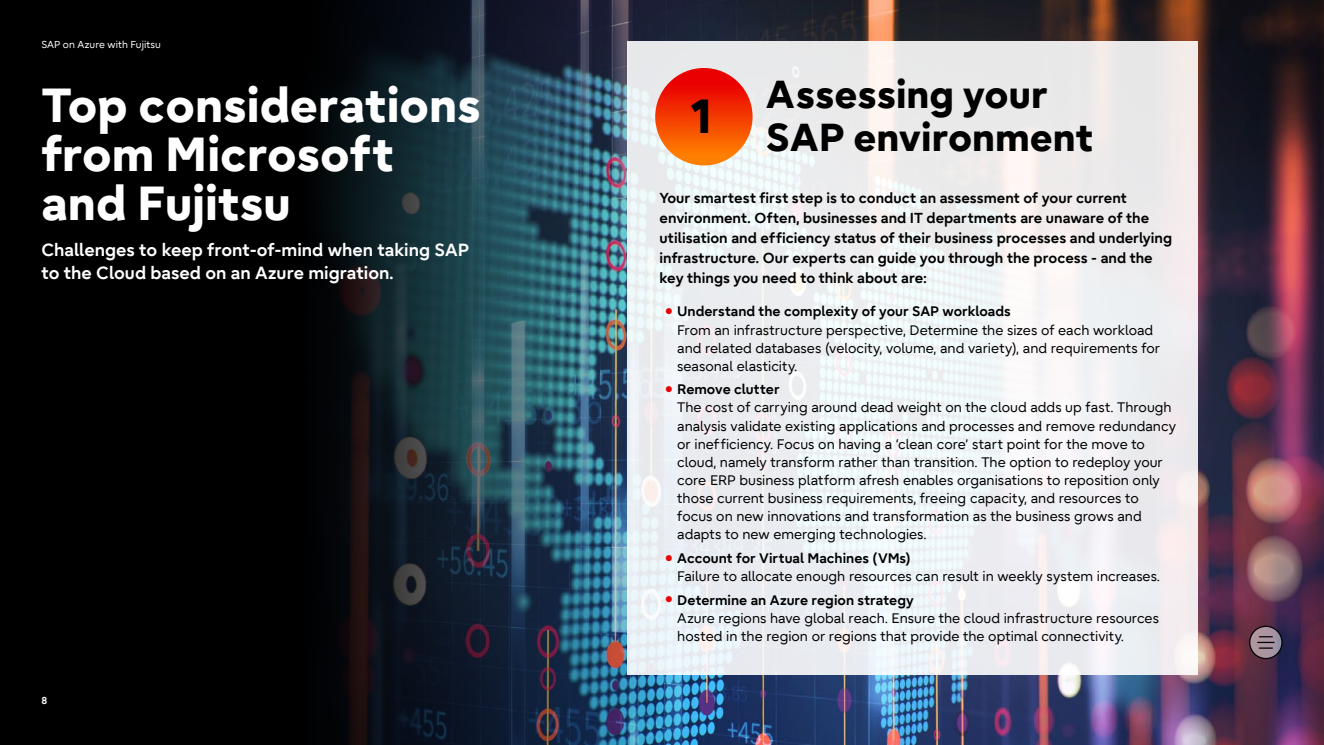
<style>
.page{position:relative;width:1324px;height:745px;background:#fff}
.page>*{position:absolute;margin:0;border:0;box-sizing:border-box;transform-origin:0 0}
.t1{font:800 47.5px/48.8px "Fujitsu Infinity Pro";color:#fff}
.t2{font:800 47.5px "Fujitsu Infinity Pro";color:#000}
.t3{font:800 38.75px/42.5px "Fujitsu Infinity Pro";color:#000}
.t4{font:700 17.5px/22.5px "Fujitsu Infinity Pro";color:#fff}
.t5{font:700 14.38px/20px "Fujitsu Infinity Pro";color:#000}
.t6{font:13.75px/18.1px "Fujitsu Infinity Pro";color:#000}
.t7{font:10px "Fujitsu Infinity Pro";color:#fff}
.t8{font:700 10px "Fujitsu Infinity Pro";color:#fff}
.s1{font-family:"Tahoma";color:#ea0000}
.s2{font-weight:700}
</style>
<div class="page">
<img style="left:0;top:0;width:1323px;height:744px">
<svg style="left:627px;top:41px;width:571px;height:633px;fill:#ecedf0"></svg>
<div style="left:655px;top:68px;width:97px;height:97px;background:linear-gradient(to bottom,#e70003,#ff8900);border-radius:49px"></div>
<svg style="left:1249px;top:626px;width:32px;height:32px"></svg>
<div style="left:1249px;top:625px;width:33px;height:33px;border:1px solid #000;border-radius:50%"></div>
<svg style="left:1257px;top:635px;width:17px;height:13px"></svg>
<p class="t7" style="left:41px;top:38px;width:121px">SAP on Azure with Fujitsu</p>
<h1 class="t1" style="left:41px;top:80px;width:441px">Top considerations from Microsoft and Fujitsu</h1>
<p class="t4" style="left:41px;top:239px;width:429px">Challenges to keep front-of-mind when taking SAP to the Cloud based on an Azure migration.</p>
<p class="t8" style="left:41px;top:693px;width:7px">8</p>
<h1 class="t2" style="left:691px;top:85px;width:22px">1</h1>
<h2 class="t3" style="left:766px;top:73px;width:329px">Assessing your<br>SAP environment</h2>
<p class="t5" style="left:659px;top:188px;width:514px">Your smartest first step is to conduct an assessment of your current environment. Often, businesses and IT departments are unaware of the utilisation and efficiency status of their business processes and underlying infrastructure. Our experts can guide you through the process - and the key things you need to think about are:</p>
<p class="t6" style="left:677px;top:302px;width:484px;text-indent:-12px"><span class="s1">●</span> <span class="s2">Understand the complexity of your SAP workloads<br></span>From an infrastructure perspective, Determine the sizes of each workload and related databases (velocity, volume, and variety), and requirements for seasonal elasticity.</p>
<p class="t6" style="left:677px;top:380px;width:500px;text-indent:-12px"><span class="s1">●</span> <span class="s2">Remove clutter<br></span>The cost of carrying around dead weight on the cloud adds up fast. Through analysis validate existing applications and processes and remove redundancy or inef ficiency. Focus on having a ‘clean core’ start point for the move to cloud, namely transform rather than transition. The option to redeploy your core ERP business platform afresh enables organisations to reposition only those current business requirements, freeing capacity, and resources to focus on new innovations and transformation as the business grows and adapts to new emerging technologies.</p>
<p class="t6" style="left:677px;top:548px;width:484px;text-indent:-12px"><span class="s1">●</span> <span class="s2">Account for Virtual Machines (VMs)<br></span>Failure to allocate enough resources can result in weekly system increases.</p>
<p class="t6" style="left:677px;top:590px;width:483px;text-indent:-12px"><span class="s1">●</span> <span class="s2">Determine an Azure region strategy<br></span>Azure regions have global reach. Ensure the cloud infrastructure resources hosted in the region or regions that provide the optimal connectivity.</p>
</div>
